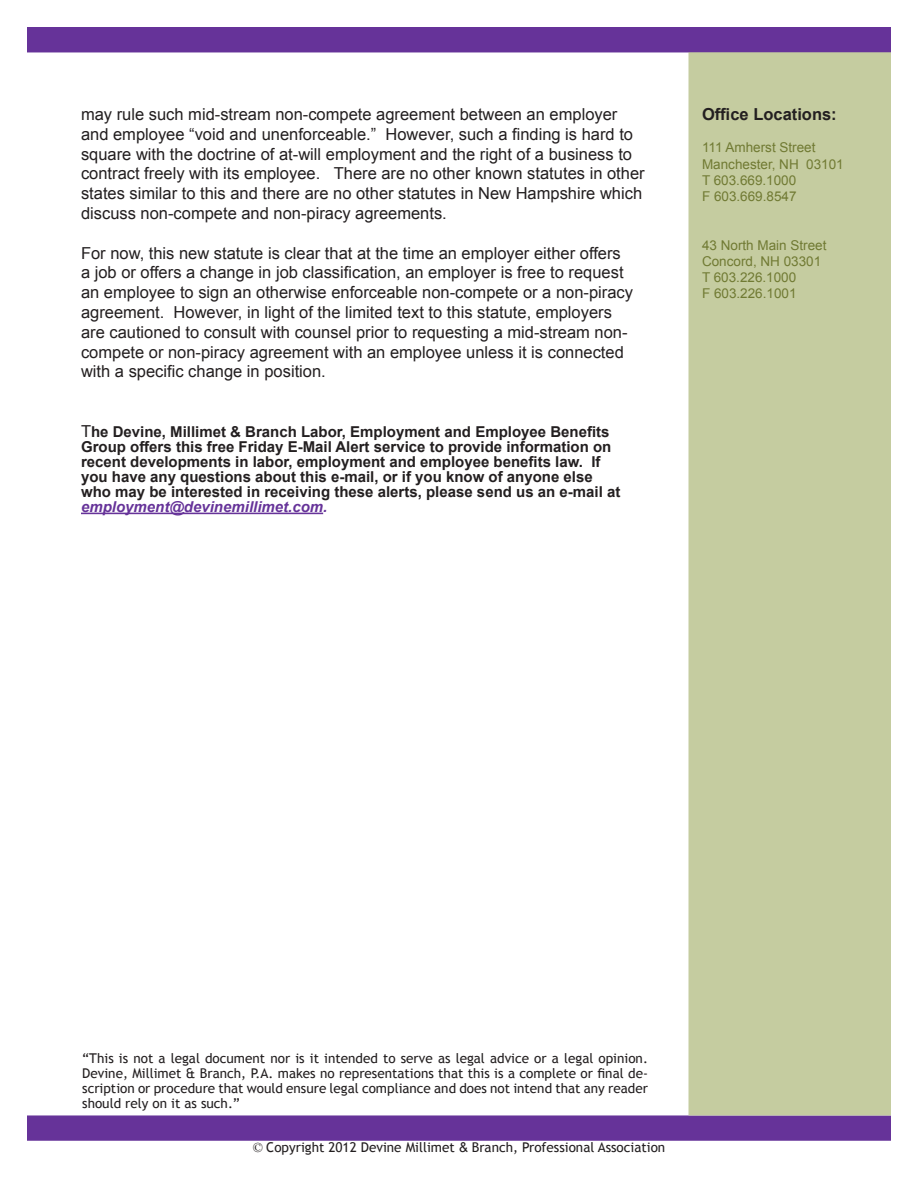
<style>
.page{position:relative;width:918px;height:1188px;background:#fff}
.page>*{position:absolute;margin:0;border:0;box-sizing:border-box;transform-origin:0 0}
.DMB_-_Body{font:16.5px/19.8px "Arial";color:#231f20}
.t1{font:700 16.5px "Arial";color:#231f20}
.DMB_-_Body-2{font:700 15px/15px "Arial";color:#231f20}
.t2{font:13.5px/15px "Trebuchet MS";color:#231f20;text-align:justify}
.t3{font:13.5px/16.2px "Arial";color:#707a33}
.s1{font-weight:400;font-size:16.5px}
.s2{font-style:italic;color:#639}
.s3{font-family:"Times New Roman"}
.s4{font-family:"Arial"}
</style>
<div class="page">
<div style="left:27px;top:1115px;width:864px;height:26px;background:#639;border:2px solid #639"></div>
<div style="left:688px;top:51px;width:203px;height:1064px;background:#c5cca0;border:2px solid #c5cca0"></div>
<div style="left:27px;top:27px;width:864px;height:25px;background:#639"></div>
<hr style="left:81px;top:513px;width:242px;height:1px;background:#639">
<p class="DMB_-_Body" style="left:81px;top:104px;width:565px">may rule such mid-stream non-compete agreement between an employer and employee “void and unenforceable.” However, such a finding is hard to square with the doctrine of at-will employment and the right of a business to contract freely with its employee. There are no other known statutes in other states similar to this and there are no other statutes in New Hampshire which discuss non-compete and non-piracy agreements.</p>
<p class="DMB_-_Body" style="left:81px;top:243px;width:554px">For now, this new statute is clear that at the time an employer either offers a job or offers a change in job classification, an employer is free to request an employee to sign an otherwise enforceable non-compete or a non-piracy agreement. However, in light of the limited text to this statute, employers are cautioned to consult with counsel prior to requesting a mid-stream non&shy;compete or non-piracy agreement with an employee unless it is connected with a specific change in position.</p>
<p class="DMB_-_Body-2" style="left:81px;top:424px;width:541px"><span class="s1">T</span>he Devine, Millimet &amp; Branch Labor, Employment and Employee Benefits Group offers this free Friday E-Mail Alert service to provide information on recent developments in labor, employment and employee benefits law. If you have any questions about this e-mail, or if you know of anyone else who may be interested in receiving these alerts, please send us an e-mail at <span class="s2">employment@devinemillimet.com.</span></p>
<p class="t1" style="left:702px;top:103px;width:136px">Office Locations:</p>
<p class="t3" style="left:702px;top:140px;width:115px">111 Amherst Street</p>
<p class="t3" style="left:702px;top:156px;width:143px">Manchester, NH 03101</p>
<p class="t3" style="left:702px;top:172px;width:96px">T 603.669.1000</p>
<p class="t3" style="left:702px;top:188px;width:96px">F 603.669.8547</p>
<p class="t3" style="left:702px;top:237px;width:126px">43 North Main Street<br>Concord, NH 03301</p>
<p class="t3" style="left:702px;top:269px;width:96px">T 603.226.1000</p>
<p class="t3" style="left:702px;top:286px;width:96px">F 603.226.1001</p>
<p class="t2" style="left:82px;top:1051px;width:567px">“This is not a legal document nor is it intended to serve as legal advice or a legal opinion.<br>Devine, Millimet &amp; Branch, P.A. makes no representations that this is a complete or final de&shy;scription or procedure that would ensure legal compliance and does not intend that any reader should rely on it as such.”</p>
<p class="t2" style="left:253px;top:1140px;width:414px"><span class="s3">©</span> Copyright 2012 Devine Millimet <span class="s4">&amp;</span> Branch, Professional Association</p>
</div>
